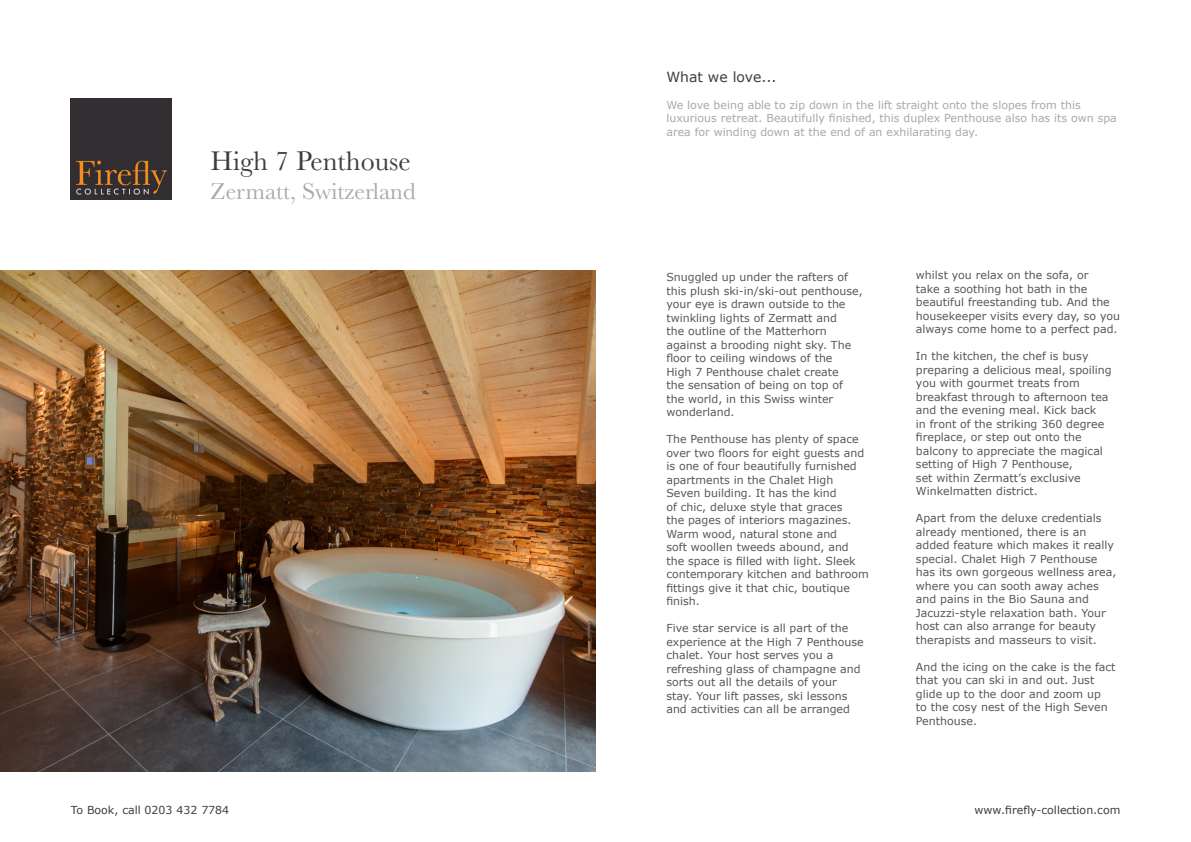
<style>
.page{position:relative;width:1191px;height:842px;background:#fff}
.page>*{position:absolute;margin:0;border:0;box-sizing:border-box;transform-origin:0 0}
.t1{font:28px "Baskerville";color:#3e3e3f}
.t2{font:24px "Baskerville";color:#a8a9ad}
.t3{font:14px "Verdana";color:#3e3e3f}
.t4{font:11px/13.5px "Verdana";color:#57585a}
.t5{font:11px/13.5px "Verdana";color:#a8a9ad}
.t6{font:11px "Verdana";color:#3e3e3f}
</style>
<div class="page">
<img style="left:71px;top:99px;width:101px;height:101px">
<img style="left:0;top:271px;width:595px;height:500px">
<p class="t1" style="left:210px;top:143px;width:202px">High 7 Penthouse</p>
<p class="t2" style="left:210px;top:176px;width:206px">Zermatt, Switzerland</p>
<p class="t6" style="left:71px;top:802px;width:160px">To Book, call 0203 432 7784</p>
<p class="t3" style="left:666px;top:67px;width:112px">What we love...</p>
<p class="t5" style="left:666px;top:98px;width:452px">We love being able to zip down in the lift straight onto the slopes from this luxurious retreat. Beautifully finished, this duplex Penthouse also has its own spa area for winding down at the end of an exhilarating day.</p>
<p class="t4" style="left:666px;top:270px;width:198px">Snuggled up under the rafters of this plush ski-in/ski-out penthouse, your eye is drawn outside to the twinkling lights of Zermatt and<br>the outline of the Matterhorn against a brooding night sky. The floor to ceiling windows of the<br>High 7 Penthouse chalet create<br>the sensation of being on top of the world, in this Swiss winter wonderland.</p>
<p class="t4" style="left:666px;top:432px;width:204px">The Penthouse has plenty of space over two floors for eight guests and is one of four beautifully furnished apartments in the Chalet High<br>Seven building. It has the kind<br>of chic, deluxe style that graces<br>the pages of interiors magazines.<br>Warm wood, natural stone and<br>soft woollen tweeds abound, and the space is filled with light. Sleek contemporary kitchen and bathroom fittings give it that chic, boutique finish.</p>
<p class="t4" style="left:666px;top:621px;width:199px">Five star service is all part of the experience at the High 7 Penthouse chalet. Your host serves you a refreshing glass of champagne and sorts out all the details of your stay. Your lift passes, ski lessons and activities can all be arranged</p>
<p class="t4" style="left:916px;top:268px;width:206px">whilst you relax on the sofa, or<br>take a soothing hot bath in the beautiful freestanding tub. And the housekeeper visits every day, so you always come home to a perfect pad.</p>
<p class="t4" style="left:916px;top:349px;width:197px">In the kitchen, the chef is busy preparing a delicious meal, spoiling you with gourmet treats from breakfast through to afternoon tea and the evening meal. Kick back<br>in front of the striking 360 degree fireplace, or step out onto the balcony to appreciate the magical setting of High 7 Penthouse,<br>set within Zermatt’s exclusive<br>Winkelmatten district.</p>
<p class="t4" style="left:916px;top:511px;width:202px">Apart from the deluxe credentials already mentioned, there is an added feature which makes it really special. Chalet High 7 Penthouse has its own gorgeous wellness area, where you can sooth away aches and pains in the Bio Sauna and Jacuzzi-style relaxation bath. Your host can also arrange for beauty therapists and masseurs to visit.</p>
<p class="t4" style="left:916px;top:660px;width:201px">And the icing on the cake is the fact that you can ski in and out. Just glide up to the door and zoom up<br>to the cosy nest of the High Seven<br>Penthouse.</p>
<p class="t6" style="left:974px;top:802px;width:147px">www.firefly-collection.com</p>
</div>
